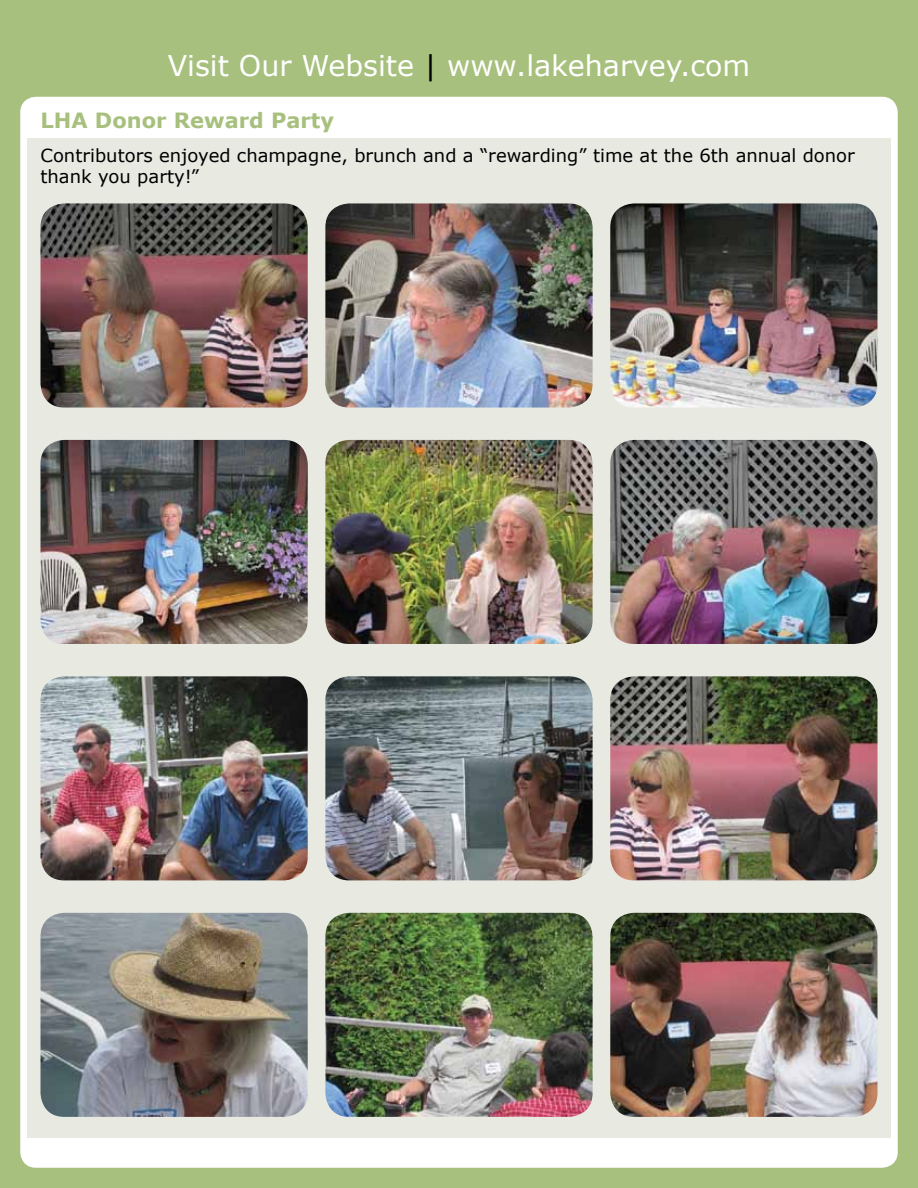
<style>
.page{position:relative;width:918px;height:1188px;background:#a7c07d}
.page>*{position:absolute;margin:0;border:0;box-sizing:border-box;transform-origin:0 0}
.t1{font:28.5px "Verdana";color:#fff}
.t2{font:700 21px "Verdana";color:#a7c07d}
.t3{font:18px/21px "Verdana";color:#000}
.s1{color:#000}
</style>
<div class="page">
<div style="left:22px;top:99px;width:874px;height:1067px;background:#fff;border-radius:14px"></div>
<div style="left:20px;top:97px;width:878px;height:1071px;border:4px solid #fff;border-radius:14px"></div>
<div style="left:27px;top:139px;width:864px;height:999px;background:#e8eae2"></div>
<img style="left:40px;top:203px;width:268px;height:205px">
<img style="left:40px;top:440px;width:268px;height:204px">
<img style="left:40px;top:676px;width:268px;height:204px">
<img style="left:40px;top:913px;width:268px;height:204px">
<img style="left:325px;top:203px;width:268px;height:205px">
<img style="left:325px;top:440px;width:268px;height:204px">
<img style="left:325px;top:676px;width:268px;height:204px">
<img style="left:325px;top:913px;width:268px;height:204px">
<img style="left:610px;top:203px;width:268px;height:205px">
<img style="left:610px;top:440px;width:268px;height:204px">
<img style="left:610px;top:676px;width:268px;height:204px">
<img style="left:610px;top:913px;width:268px;height:204px">
<h1 class="t1" style="left:168px;top:46px;width:584px">Visit Our Website <span class="s1">|</span> www.lakeharvey.com</h1>
<p class="t2" style="left:40px;top:106px;width:295px">LHA Donor Reward Party</p>
<p class="t3" style="left:40px;top:145px;width:816px">Contributors enjoyed champagne, brunch and a “rewarding” time at the 6th annual donor thank you party!”</p>
</div>
